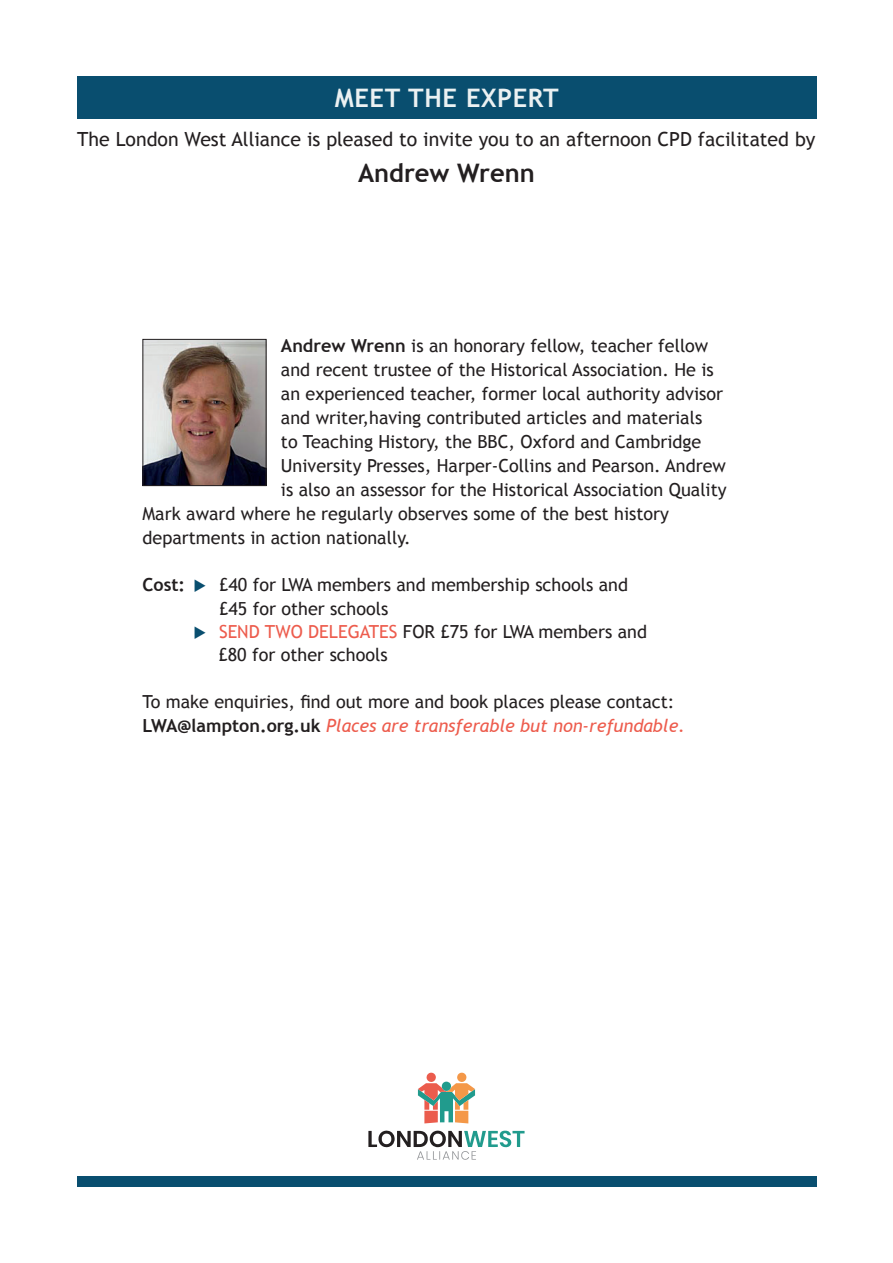
<style>
.page{position:relative;width:893px;height:1263px;background:#fff}
.page>*{position:absolute;margin:0;border:0;box-sizing:border-box;transform-origin:0 0}
.t1{font:700 25.5px "Trebuchet MS";letter-spacing:.025em;color:#ebf1f2}
.t2{font:700 25.5px "Trebuchet MS";color:#231f20}
.t3{font:19.5px "Trebuchet MS";color:#231f20}
.t4{font:18px/23.4px "Trebuchet MS";color:#231f20}
.s1{font-weight:700}
.s2{color:#094e6f}
.s3{color:#ed5c4d}
.s4{font-style:italic;color:#ed5c4d}
</style>
<div class="page">
<div style="left:77px;top:1176px;width:739px;height:10px;background:#094e6f"></div>
<svg style="left:418px;top:1073px;width:57px;height:50px"></svg>
<svg style="left:368px;top:1130px;width:157px;height:30px"></svg>
<div style="left:77px;top:77px;width:739px;height:42px;background:#094e6f"></div>
<img style="left:144px;top:341px;width:120px;height:143px">
<div style="left:142px;top:339px;width:124px;height:147px;border:1px solid #231f20"></div>
<h1 class="t1" style="left:335px;top:82px;width:226px">MEET THE EXPERT</h1>
<p class="t3" style="left:77px;top:128px;width:740px">The London West Alliance is pleased to invite you to an afternoon CPD facilitated by</p>
<h1 class="t2" style="left:358px;top:157px;width:178px">Andrew Wrenn</h1>
<p class="t4" style="left:281px;top:334px;width:429px"><span class="s1">Andrew Wrenn</span> is an honorary fellow, teacher fellow</p>
<p class="t4" style="left:281px;top:358px;width:434px">and recent trustee of the Historical Association. He is</p>
<p class="t4" style="left:281px;top:382px;width:444px">an experienced teacher, former local authority advisor</p>
<p class="t4" style="left:281px;top:406px;width:423px">and writer,having contributed articles and materials</p>
<p class="t4" style="left:281px;top:430px;width:422px">to Teaching History, the BBC, Oxford and Cambridge</p>
<p class="t4" style="left:281px;top:454px;width:446px">University Presses, Harper-Collins and Pearson. Andrew</p>
<p class="t4" style="left:281px;top:478px;width:447px">is also an assessor for the Historical Association Quality</p>
<p class="t4" style="left:142px;top:502px;width:528px">Mark award where he regularly observes some of the best history</p>
<p class="t4" style="left:142px;top:526px;width:270px">departments in action nationally.</p>
<p class="t4" style="left:219px;top:573px;width:410px;text-indent:-76px"><span class="s1">Cost:</span> <span class="s2">◆</span> £40 for LWA members and membership schools and £45 for other schools</p>
<p class="t4" style="left:218px;top:620px;width:430px;text-indent:-25px"><span class="s2">◆</span> <span class="s3">SEND TWO DELEGATES</span> FOR £75 for LWA members and £80 for other schools</p>
<p class="t4" style="left:142px;top:690px;width:544px;line-height:24px">To make enquiries, find out more and book places please contact:<br><span class="s1">LWA@lampton.org.uk</span> <span class="s4">Places are transferable but non-refundable.</span></p>
</div>
